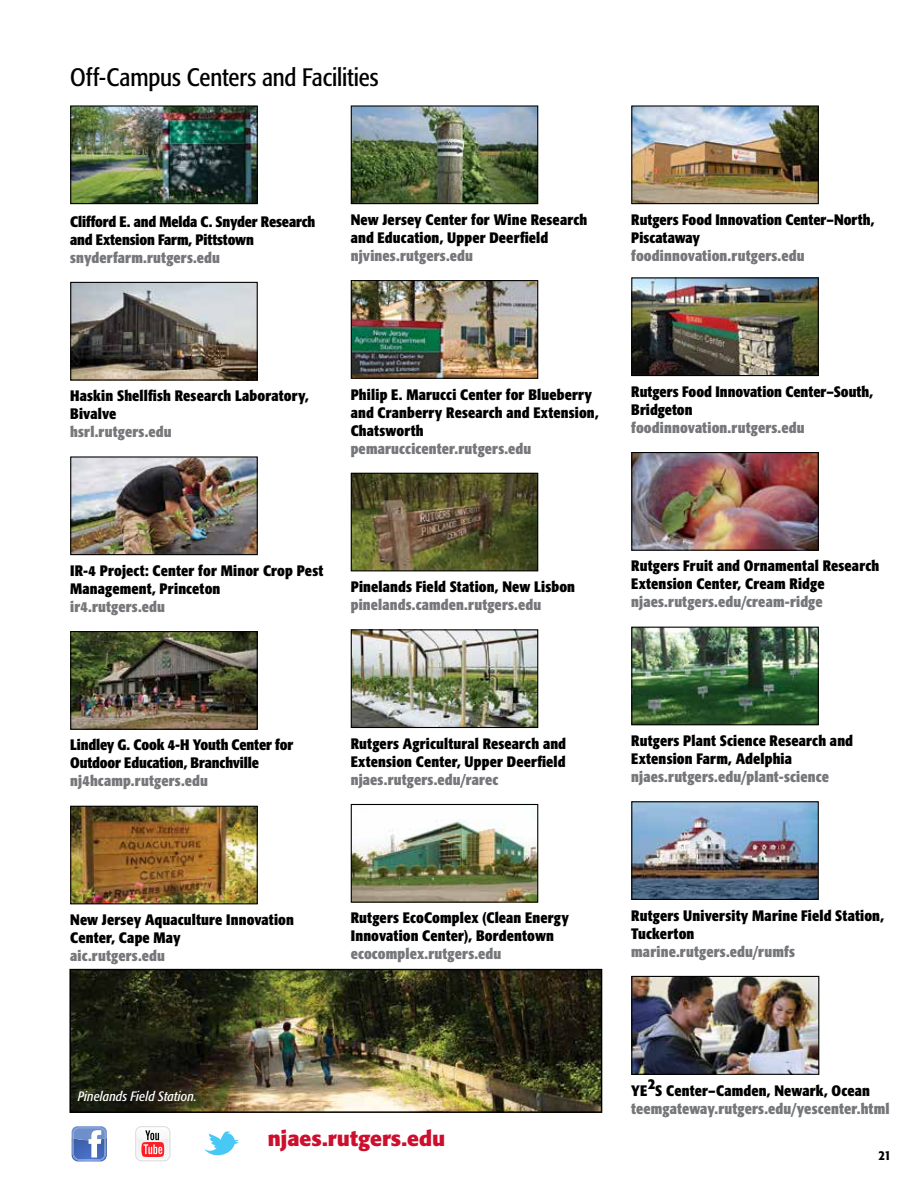
<style>
.page{position:relative;width:918px;height:1188px;background:#fff}
.page>*{position:absolute;margin:0;border:0;box-sizing:border-box;transform-origin:0 0}
.t1{font:condensed 25.05px "Formata BQ";letter-spacing:-.005em;color:#000}
.t2{font:700 21px "Formata BQ";color:#ce0e2d}
.t3{font:700 condensed 15px/18px "Formata BQ";letter-spacing:.01em;color:#000}
.t4{font:700 condensed 15px/18px "Formata BQ";letter-spacing:-.01em;color:#000}
.t5{font:700 condensed 15px/18px "Formata BQ";letter-spacing:.01em;color:#76777a;text-align:center}
.t6{font:italic condensed 13.5px "Formata BQ";letter-spacing:.01em;color:#fff}
.t7{font:500 condensed 13.5px "Formata BQ";color:#000}
.s1{color:#76777a}
.s2{color:#000}
</style>
<div class="page">
<img style="left:72px;top:107px;width:184px;height:95px">
<div style="left:70px;top:105px;width:188px;height:99px;border:1px solid #000"></div>
<img style="left:72px;top:284px;width:184px;height:95px">
<div style="left:70px;top:282px;width:188px;height:99px;border:1px solid #000"></div>
<img style="left:72px;top:458px;width:184px;height:95px">
<div style="left:70px;top:456px;width:188px;height:99px;border:1px solid #000"></div>
<img style="left:72px;top:633px;width:184px;height:95px">
<div style="left:70px;top:631px;width:188px;height:99px;border:1px solid #000"></div>
<img style="left:72px;top:808px;width:184px;height:94px">
<div style="left:70px;top:806px;width:188px;height:98px;border:1px solid #000"></div>
<img style="left:353px;top:107px;width:183px;height:95px">
<div style="left:351px;top:105px;width:187px;height:99px;border:1px solid #000"></div>
<img style="left:353px;top:282px;width:183px;height:95px">
<div style="left:351px;top:280px;width:187px;height:99px;border:1px solid #000"></div>
<img style="left:353px;top:475px;width:183px;height:94px">
<div style="left:351px;top:473px;width:187px;height:98px;border:1px solid #000"></div>
<img style="left:353px;top:631px;width:183px;height:95px">
<div style="left:351px;top:629px;width:187px;height:99px;border:1px solid #000"></div>
<img style="left:353px;top:821px;width:183px;height:80px">
<div style="left:351px;top:804px;width:187px;height:99px;border:1px solid #000"></div>
<img style="left:633px;top:107px;width:184px;height:95px">
<div style="left:631px;top:105px;width:188px;height:99px;border:1px solid #000"></div>
<img style="left:633px;top:279px;width:184px;height:95px">
<div style="left:631px;top:277px;width:188px;height:99px;border:1px solid #000"></div>
<img style="left:633px;top:454px;width:184px;height:95px">
<div style="left:631px;top:452px;width:188px;height:99px;border:1px solid #000"></div>
<img style="left:633px;top:629px;width:184px;height:94px">
<div style="left:631px;top:627px;width:188px;height:98px;border:1px solid #000"></div>
<img style="left:633px;top:803px;width:184px;height:95px">
<div style="left:631px;top:801px;width:188px;height:99px;border:1px solid #000"></div>
<img style="left:633px;top:978px;width:184px;height:95px">
<div style="left:631px;top:976px;width:188px;height:99px;border:1px solid #000"></div>
<img style="left:72px;top:972px;width:527px;height:138px">
<div style="left:69px;top:969px;width:533px;height:144px;border:2px solid #000"></div>
<svg style="left:72px;top:1126px;width:35px;height:35px"></svg>
<svg style="left:135px;top:1126px;width:35px;height:35px"></svg>
<svg style="left:204px;top:1131px;width:35px;height:24px"></svg>
<h2 class="t1" style="left:70px;top:63px;width:310px">Off-Campus Centers and Facilities</h2>
<p class="t3" style="left:70px;top:212px;width:247px">Clifford E. and Melda C. Snyder Research and Extension Farm, Pittstown <span class="s1">snyderfarm.rutgers.edu</span></p>
<p class="t3" style="left:351px;top:210px;width:238px">New Jersey Center for Wine Research and Education, Upper Deerfield <span class="s1">njvines.rutgers.edu</span></p>
<p class="t3" style="left:631px;top:210px;width:245px">Rutgers Food Innovation Center–North,<br>Piscataway <span class="s1">foodinnovation.rutgers.edu</span></p>
<p class="t3" style="left:70px;top:387px;width:240px">Haskin Shellfish Research Laboratory,<br>Bivalve<br><span class="s1">hsrl.rutgers.edu</span></p>
<p class="t3" style="left:351px;top:385px;width:250px">Philip E. Marucci Center for Blueberry and Cranberry Research and Extension,<br>Chatsworth <span class="s1">pemaruccicenter.rutgers.edu</span></p>
<p class="t3" style="left:631px;top:382px;width:243px">Rutgers Food Innovation Center–South,<br>Bridgeton<br><span class="s1">foodinnovation.rutgers.edu</span></p>
<p class="t3" style="left:70px;top:561px;width:255px">IR-4 Project: Center for Minor Crop Pest<br>Management, Princeton<br><span class="s1">ir4.rutgers.edu</span></p>
<p class="t3" style="left:351px;top:578px;width:226px">Pinelands Field Station, New Lisbon <span class="s1">pinelands.camden.rutgers.edu</span></p>
<p class="t3" style="left:631px;top:557px;width:250px">Rutgers Fruit and Ornamental Research<br>Extension Center, Cream Ridge <span class="s1">njaes.rutgers.edu/cream-ridge</span></p>
<p class="t4" style="left:70px;top:736px;width:225px">Lindley G. Cook 4-H Youth Center for<br>Outdoor Education, Branchville <span class="s1">nj4hcamp.rutgers.edu</span></p>
<p class="t3" style="left:70px;top:911px;width:225px">New Jersey Aquaculture Innovation<br>Center, Cape May<br><span class="s1">aic.rutgers.edu</span></p>
<p class="t6" style="left:78px;top:1088px;width:121px">Pinelands Field Station.</p>
<p class="t3" style="left:351px;top:734px;width:217px;text-align:justify">Rutgers Agricultural Research and Extension Center, Upper Deerfield <span class="s1">njaes.rutgers.edu/rarec</span></p>
<p class="t3" style="left:351px;top:909px;width:220px">Rutgers EcoComplex (Clean Energy<br>Innovation Center), Bordentown <span class="s1">ecocomplex.rutgers.edu</span></p>
<p class="t2" style="left:268px;top:1125px;width:179px">njaes.rutgers.edu</p>
<p class="t3" style="left:631px;top:732px;width:223px">Rutgers Plant Science Research and<br>Extension Farm, Adelphia <span class="s1">njaes.rutgers.edu/plant-science</span></p>
<p class="t3" style="left:631px;top:906px;width:254px">Rutgers University Marine Field Station,<br>Tuckerton<br><span class="s1">marine.rutgers.edu/rumfs</span></p>
<p class="t3" style="left:648px;top:1074px;width:9px">2</p>
<p class="t5" style="left:631px;top:1081px;width:260px"><span class="s2">S Center–Camden, Newark, Ocean </span>teemgateway.rutgers.edu/yescenter.html</p>
<p class="t3" style="left:631px;top:1081px;width:18px">YE</p>
<p class="t7" style="left:879px;top:1147px;width:14px">21</p>
</div>
